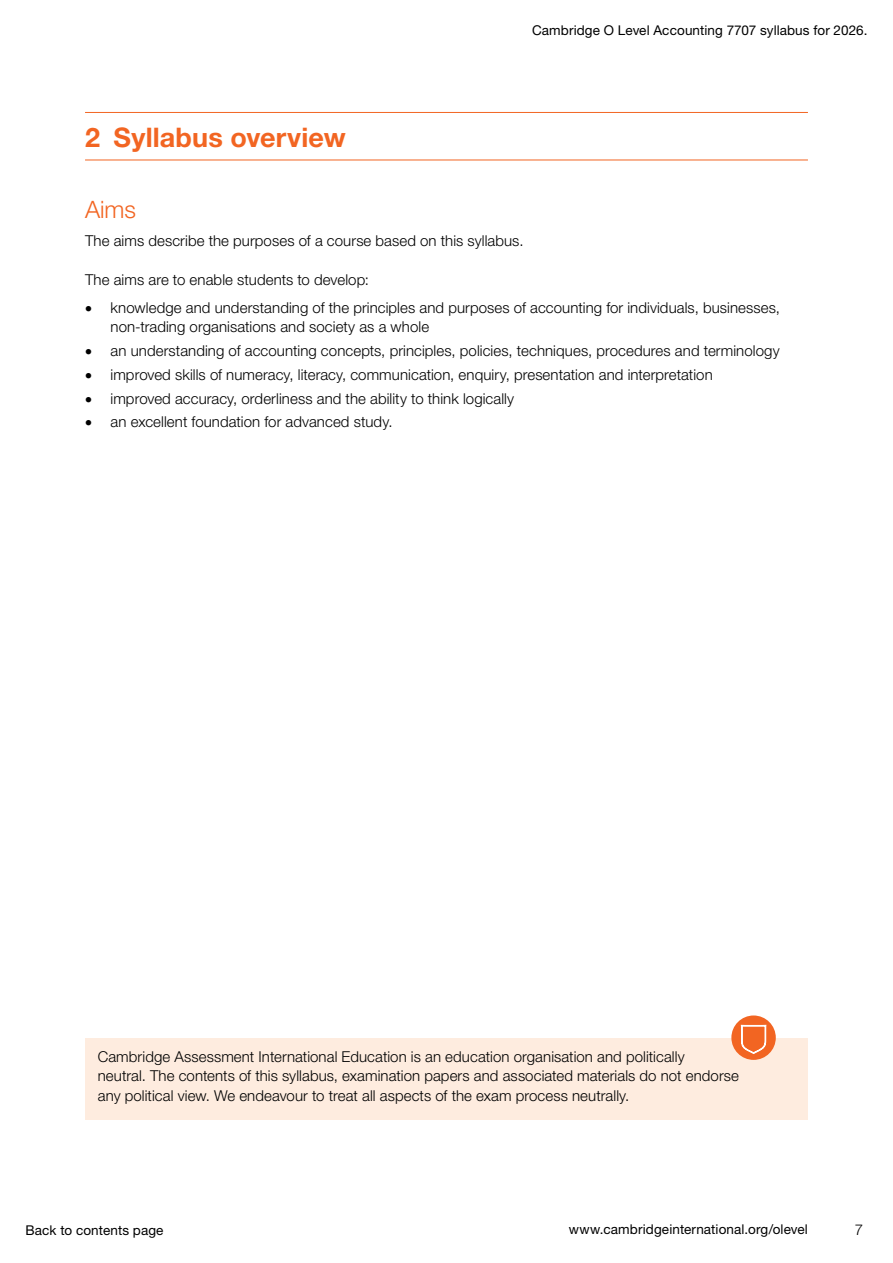
<style>
.page{position:relative;width:893px;height:1263px;background:#fff}
.page>*{position:absolute;margin:0;border:0;box-sizing:border-box;transform-origin:0 0}
.H1_Section_header{font:700 27px "Helvetica Neue LTW1 G";letter-spacing:.005em;color:#f26522}
.H2_after_heading_H1{font:300 24px "Helvetica Neue LTW1 G";color:#f26522}
.Bulleted_list_body_t{font:300 15px/19.5px "Helvetica Neue LTW1 G";letter-spacing:.005em;color:#000}
.Body_text{font:300 15px/19.5px "Helvetica Neue LTW1 G";letter-spacing:.005em;color:#000}
.First_para_before_bu{font:300 15px "Helvetica Neue LTW1 G";letter-spacing:.005em;color:#000}
.t1{font:13.5px "Helvetica Neue LTW1 G";letter-spacing:.01em;color:#000}
</style>
<div class="page">
<hr style="left:85px;top:112px;width:723px;height:1px;background:#f26522">
<hr style="left:85px;top:160px;width:723px;height:1px;background:#f26522">
<div style="left:85px;top:1038px;width:723px;height:82px;background:#feecdf"></div>
<svg style="left:731px;top:1015px;width:45px;height:45px"></svg>
<svg style="left:741px;top:1025px;width:25px;height:29px"></svg>
<h1 class="H1_Section_header" style="left:85px;top:121px;width:262px">2 Syllabus overview</h1>
<p class="t1" style="left:532px;top:22px;width:337px">Cambridge O Level Accounting 7707 syllabus for 2026.</p>
<h2 class="H2_after_heading_H1" style="left:85px;top:195px;width:52px">Aims</h2>
<p class="Body_text" style="left:85px;top:231px;width:440px">The aims describe the purposes of a course based on this syllabus.</p>
<p class="First_para_before_bu" style="left:85px;top:270px;width:285px">The aims are to enable students to develop:</p>
<p class="Bulleted_list_body_t" style="left:111px;top:298px;width:671px;text-indent:-26px">• knowledge and understanding of the principles and purposes of accounting for individuals, businesses, non-trading organisations and society as a whole</p>
<p class="Bulleted_list_body_t" style="left:85px;top:341px;width:696px">• an understanding of accounting concepts, principles, policies, techniques, procedures and terminology</p>
<p class="Bulleted_list_body_t" style="left:85px;top:365px;width:629px">• improved skills of numeracy, literacy, communication, enquiry, presentation and interpretation</p>
<p class="Bulleted_list_body_t" style="left:85px;top:388px;width:431px">• improved accuracy, orderliness and the ability to think logically</p>
<p class="Bulleted_list_body_t" style="left:85px;top:412px;width:309px">• an excellent foundation for advanced study.</p>
<p class="Body_text" style="left:98px;top:1046px;width:643px">Cambridge Assessment International Education is an education organisation and politically<br>neutral. The contents of this syllabus, examination papers and associated materials do not endorse any political view. We endeavour to treat all aspects of the exam process neutrally.</p>
<p class="t1" style="left:26px;top:1222px;width:140px">Back to contents page</p>
<p class="t1" style="left:569px;top:1221px;width:241px">www.cambridgeinternational.org/olevel</p>
<p class="Body_text" style="left:855px;top:1220px;width:10px">7</p>
</div>
